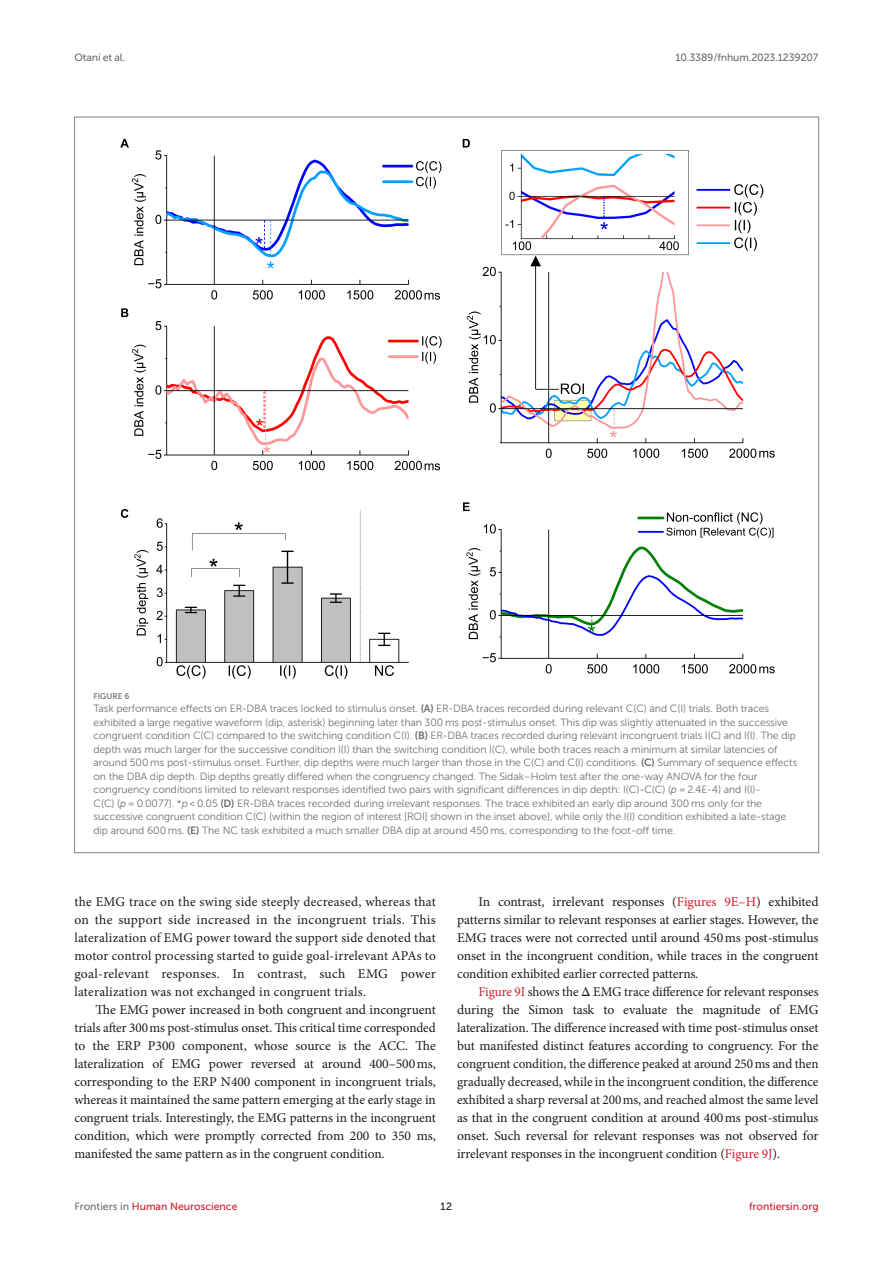
<style>
.page{position:relative;width:893px;height:1263px;background:#fff}
.page>*{position:absolute;margin:0;border:0;box-sizing:border-box;transform-origin:0 0}
.TEXT{font:13.5px/18px "Minion Pro";letter-spacing:-.005em;color:#1b1c1b;text-align:justify}
.FIG_LEG{font:10.5px/13.5px "Museo Sans 300";letter-spacing:-.01em;color:#706f70}
.t1{font:10.5px "Museo Sans 500";color:#d51a2c}
.t2{font:10.5px "Museo Sans 500";letter-spacing:-.015em;color:#706f70}
.t3{font:10.5px "Museo Sans 500";color:#1b1c1b}
.FIG_HD{font:8.25px "Museo Sans 700";letter-spacing:-.01em;color:#7e7f7f}
.s1{font-family:"Museo Sans 700"}
.s2{font-style:italic}
.s3{color:#d51a2c}
.s4{font-family:"STIX General"}
.s5{color:#706f70}
</style>
<div class="page">
<img style="left:120px;top:138px;width:655px;height:541px">
<p class="t2" style="left:74px;top:51px;width:52px">Otani et al.</p>
<p class="t2" style="left:676px;top:51px;width:144px">10.3389/fnhum.2023.1239207</p>
<p class="FIG_HD" style="left:94px;top:691px;width:37px">FIGURE 6</p>
<p class="FIG_LEG" style="left:94px;top:702px;width:705px">Task performance effects on ER-DBA traces locked to stimulus onset. <span class="s1">(A)</span> ER-DBA traces recorded during relevant C(C) and C(I) trials. Both traces exhibited a large negative waveform (dip, asterisk) beginning later than 300 ms post-stimulus onset. This dip was slightly attenuated in the successive congruent condition C(C) compared to the switching condition C(I). <span class="s1">(B)</span> ER-DBA traces recorded during relevant incongruent trials I(C) and I(I). The dip depth was much larger for the successive condition I(I) than the switching condition I(C), while both traces reach a minimum at similar latencies of around 500 ms post-stimulus onset. Further, dip depths were much larger than those in the C(C) and C(I) conditions. <span class="s1">(C)</span> Summary of sequence effects on the DBA dip depth. Dip depths greatly differed when the congruency changed. The Sidak–Holm test after the one-way ANOVA for the four congruency conditions limited to relevant responses identified two pairs with significant differences in dip depth: I(C)-C(C) (<span class="s2">p</span> = 2.4E-4) and I(I)-<br>C(C) (<span class="s2">p</span> = 0.0077). *<span class="s2">p</span> &lt; 0.05 <span class="s1">(D)</span> ER-DBA traces recorded during irrelevant responses. The trace exhibited an early dip around 300 ms only for the successive congruent condition C(C) (within the region of interest [ROI] shown in the inset above), while only the I(I) condition exhibited a late-stage dip around 600 ms. <span class="s1">(E)</span> The NC task exhibited a much smaller DBA dip at around 450 ms, corresponding to the foot-off time.</p>
<p class="TEXT" style="left:74px;top:893px;width:363px">the EMG trace on the swing side steeply decreased, whereas that on the support side increased in the incongruent trials. This lateralization of EMG power toward the support side denoted that motor control processing started to guide goal-irrelevant APAs to goal-relevant responses. In contrast, such EMG power lateralization was not exchanged in congruent trials.</p>
<p class="TEXT" style="left:74px;top:1001px;width:363px;text-indent:21px">The EMG power increased in both congruent and incongruent trials after 300ms post-stimulus onset. This critical time corresponded to the ERP P300 component, whose source is the ACC. The lateralization of EMG power reversed at around 400–500ms, corresponding to the ERP N400 component in incongruent trials, whereas it maintained the same pattern emerging at the early stage in congruent trials. Interestingly, the EMG patterns in the incongruent condition, which were promptly corrected from 200 to 350 ms, manifested the same pattern as in the congruent condition.</p>
<p class="TEXT" style="left:457px;top:893px;width:363px;text-indent:21px">In contrast, irrelevant responses (<span class="s3">Figures 9E–H</span>) exhibited patterns similar to relevant responses at earlier stages. However, the EMG traces were not corrected until around 450ms post-stimulus onset in the incongruent condition, while traces in the congruent condition exhibited earlier corrected patterns.</p>
<p class="TEXT" style="left:457px;top:983px;width:363px;text-indent:21px"><span class="s3">Figure 9I</span> shows the <span class="s4">Δ</span> EMG trace difference for relevant responses during the Simon task to evaluate the magnitude of EMG lateralization. The difference increased with time post-stimulus onset but manifested distinct features according to congruency. For the congruent condition, the difference peaked at around 250ms and then gradually decreased, while in the incongruent condition, the difference exhibited a sharp reversal at 200ms, and reached almost the same level as that in the congruent condition at around 400ms post-stimulus onset. Such reversal for relevant responses was not observed for irrelevant responses in the incongruent condition (<span class="s3">Figure 9J</span>).</p>
<p class="t1" style="left:74px;top:1200px;width:165px"><span class="s5">Frontiers in</span> Human Neuroscience</p>
<p class="t3" style="left:441px;top:1200px;width:13px">12</p>
<p class="t1" style="left:749px;top:1200px;width:71px">frontiersin.org</p>
</div>
